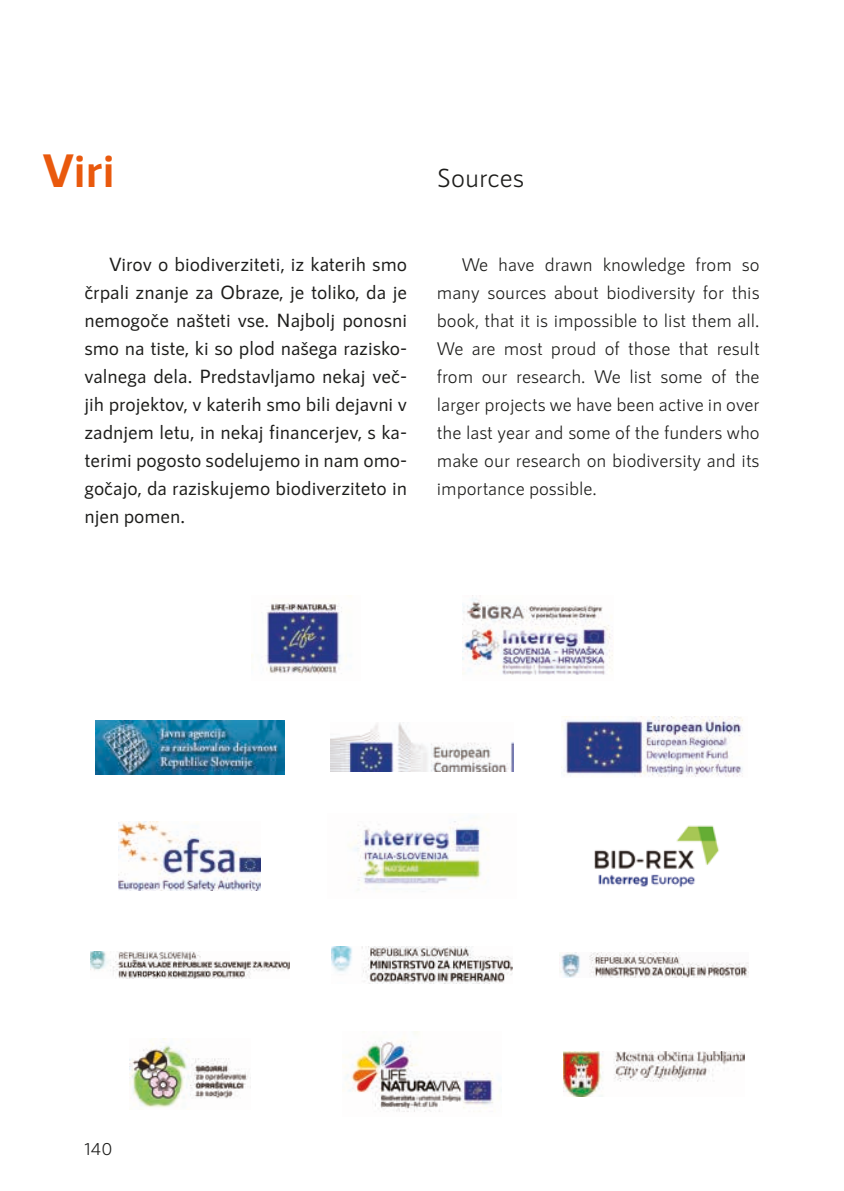
<style>
.page{position:relative;width:844px;height:1191px;background:#fff}
.page>*{position:absolute;margin:0;border:0;box-sizing:border-box;transform-origin:0 0}
.t1{font:700 47.25px "RNS Sanz";color:#e9590d}
.t2{font:26.25px "RNS Sanz";color:#1d1d1b}
.t3{font:500 19.25px/28px "RNS Sanz";color:#1d1d1b;text-align:justify}
.t4{font:18.38px/28px "RNS Sanz";color:#1d1d1b}
.t5{font:17.5px "RNS Sanz";color:#1d1d1b}
</style>
<div class="page">
<img style="left:95px;top:720px;width:189px;height:54px">
<img style="left:594px;top:825px;width:125px;height:63px">
<img style="left:119px;top:822px;width:142px;height:68px">
<img style="left:561px;top:717px;width:182px;height:60px">
<img style="left:251px;top:595px;width:100px;height:79px">
<img style="left:346px;top:1031px;width:147px;height:81px">
<img style="left:332px;top:946px;width:180px;height:38px">
<img style="left:563px;top:1051px;width:181px;height:45px">
<img style="left:559px;top:952px;width:189px;height:25px">
<img style="left:349px;top:821px;width:136px;height:68px">
<img style="left:330px;top:723px;width:183px;height:48px">
<img style="left:130px;top:1038px;width:118px;height:70px">
<img style="left:90px;top:951px;width:199px;height:27px">
<img style="left:462px;top:595px;width:151px;height:80px">
<hr style="left:843px;top:1025px;width:1px;height:106px;background:#ffe9c1">
<p class="t1" style="left:42px;top:143px;width:74px">Viri</p>
<p class="t3" style="left:84px;top:250px;width:324px;text-indent:25px">Virov o biodiverziteti, iz katerih smo črpali znanje za Obraze, je toliko, da je nemogoče našteti vse. Najbolj ponosni smo na tiste, ki so plod našega razisko&shy;valnega dela. Predstavljamo nekaj več&shy;jih projektov, v katerih smo bili dejavni v zadnjem letu, in nekaj financerjev, s ka&shy;terimi pogosto sodelujemo in nam omo&shy;gočajo, da raziskujemo biodiverziteto in njen pomen.</p>
<p class="t2" style="left:437px;top:162px;width:89px">Sources</p>
<p class="t4" style="left:437px;top:250px;width:324px;text-indent:25px">We have drawn knowledge from so many sources about biodiversity for this book, that it is impossible to list them all.<br>We are most proud of those that result from our research. We list some of the larger projects we have been active in over the last year and some of the funders who make our research on biodiversity and its importance possible.</p>
<p class="t5" style="left:84px;top:1139px;width:29px">140</p>
</div>
